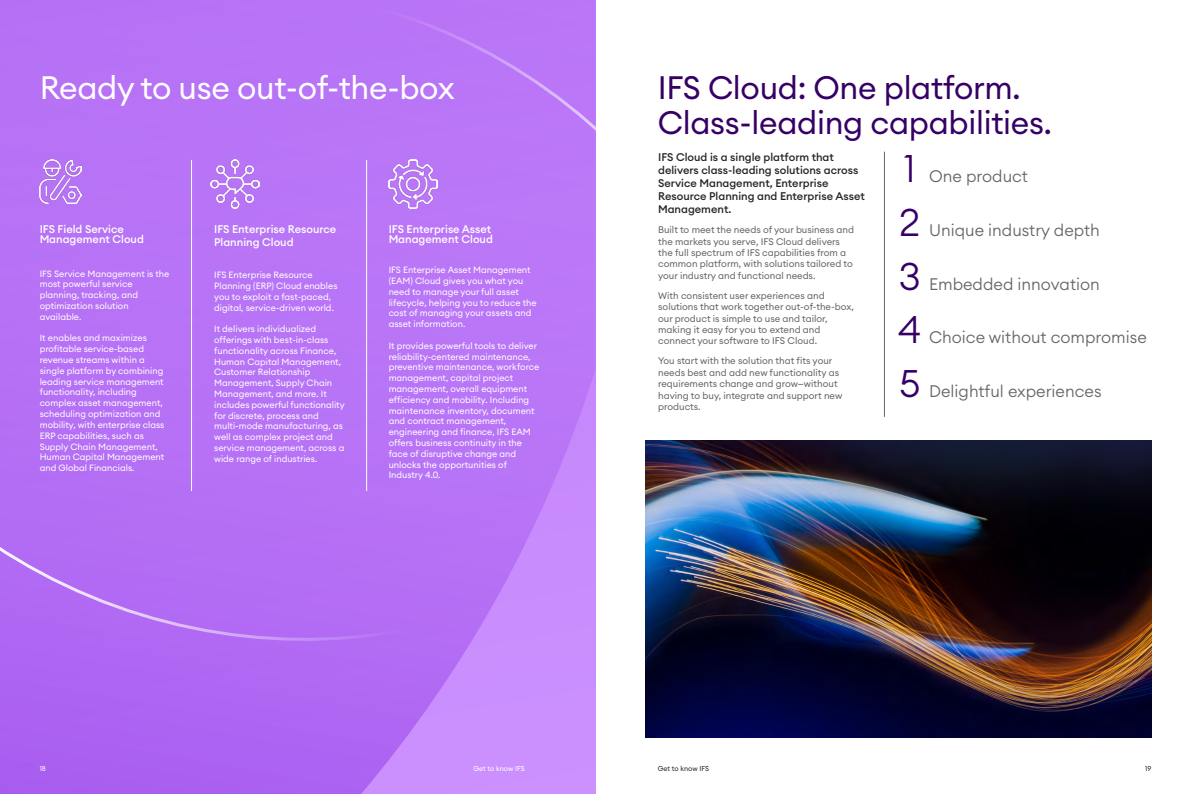
<style>
.page{position:relative;width:1191px;height:794px;background:#fff}
.page>*{position:absolute;margin:0;border:0;box-sizing:border-box;transform-origin:0 0}
.t1{font:300 38px "Euclid Circular A";color:#360066}
.t2{font:32px/35.2px "Euclid Circular A";letter-spacing:-.01em;color:#360066}
.t3{font:32px "Euclid Circular A";letter-spacing:-.01em;color:#fff}
.t4{font:300 16.5px "Euclid Circular A";color:#656565}
.t5{font:500 11px/13.2px "Euclid Circular A";color:#242424}
.t6{font:500 11px/10.5px "Euclid Circular A";color:#fff}
.t7{font:9.5px/11.4px "Euclid Circular A";color:#656565}
.t8{font:9px/10.8px "Euclid Circular A";color:#fff}
.t9{font:7px "Euclid Circular A";color:#fff}
.t10{font:7px "Euclid Circular A";color:#242424}
</style>
<div class="page">
<img style="left:645px;top:713px;width:506px;height:24px">
<img style="left:595px;top:0;width:557px;height:713px">
<svg style="left:0;top:0;width:595px;height:794px;background:#b773f5"></svg>
<hr style="left:191px;top:160px;width:1px;height:331px;background:#fff">
<hr style="left:366px;top:160px;width:1px;height:331px;background:#fff">
<img style="left:40px;top:160px;width:42px;height:44px">
<img style="left:211px;top:160px;width:48px;height:48px">
<img style="left:389px;top:160px;width:48px;height:48px">
<h2 class="t3" style="left:40px;top:67px;width:416px">Ready to use out-of-the-box</h2>
<p class="t6" style="left:40px;top:223px;width:106px">IFS Field Service<br>Management Cloud</p>
<p class="t8" style="left:40px;top:268px;width:131px">IFS Service Management is the most powerful service planning, tracking, and optimization solution available.</p>
<p class="t8" style="left:40px;top:333px;width:126px">It enables and maximizes profitable service-based revenue streams within a single platform by combining leading service management functionality, including complex asset management, scheduling optimization and mobility, with enterprise class<br>ERP capabilities, such as<br>Supply Chain Management,<br>Human Capital Management and Global Financials.</p>
<p class="t6" style="left:214px;top:222px;width:124px;line-height:13.2px">IFS Enterprise Resource<br>Planning Cloud</p>
<p class="t8" style="left:214px;top:269px;width:125px">IFS Enterprise Resource<br>Planning (ERP) Cloud enables you to exploit a fast-paced, digital, service-driven world.</p>
<p class="t8" style="left:214px;top:323px;width:132px">It delivers individualized offerings with best-in-class functionality across Finance,<br>Human Capital Management,<br>Customer Relationship<br>Management, Supply Chain<br>Management, and more. It includes powerful functionality for discrete, process and multi-mode manufacturing, as well as complex project and service management, across a wide range of industries.</p>
<p class="t6" style="left:389px;top:223px;width:106px">IFS Enterprise Asset<br>Management Cloud</p>
<p class="t8" style="left:389px;top:264px;width:149px">IFS Enterprise Asset Management (EAM) Cloud gives you what you need to manage your full asset lifecycle, helping you to reduce the cost of managing your assets and asset information.</p>
<p class="t8" style="left:389px;top:340px;width:152px">It provides powerful tools to deliver reliability-centered maintenance, preventive maintenance, workforce management, capital project management, overall equipment efficiency and mobility. Including maintenance inventory, document and contract management, engineering and finance, IFS EAM offers business continuity in the face of disruptive change and unlocks the opportunities of<br>Industry 4.0.</p>
<p class="t9" style="left:40px;top:764px;width:8px">18</p>
<p class="t9" style="left:473px;top:764px;width:53px">Get to know IFS</p>
<h2 class="t2" style="left:658px;top:70px;width:395px">IFS Cloud: One platform.<br>Class-leading capabilities.</h2>
<p class="t5" style="left:658px;top:150px;width:208px">IFS Cloud is a single platform that delivers class-leading solutions across<br>Service Management, Enterprise<br>Resource Planning and Enterprise Asset<br>Management.</p>
<p class="t7" style="left:658px;top:224px;width:197px">Built to meet the needs of your business and the markets you serve, IFS Cloud delivers the full spectrum of IFS capabilities from a common platform, with solutions tailored to your industry and functional needs.</p>
<p class="t7" style="left:658px;top:290px;width:197px">With consistent user experiences and solutions that work together out-of-the-box, our product is simple to use and tailor, making it easy for you to extend and connect your software to IFS Cloud.</p>
<p class="t7" style="left:658px;top:355px;width:186px">You start with the solution that fits your needs best and add new functionality as requirements change and grow—without having to buy, integrate and support new products.</p>
<h1 class="t1" style="left:904px;top:144px;width:13px">1</h1>
<h1 class="t1" style="left:899px;top:198px;width:23px">2</h1>
<h1 class="t1" style="left:898px;top:252px;width:23px">3</h1>
<h3 class="t4" style="left:929px;top:166px;width:100px">One product</h3>
<h3 class="t4" style="left:929px;top:219px;width:172px">Unique industry depth</h3>
<h3 class="t4" style="left:929px;top:273px;width:172px">Embedded innovation</h3>
<h1 class="t1" style="left:898px;top:305px;width:25px">4</h1>
<h1 class="t1" style="left:899px;top:359px;width:22px">5</h1>
<h3 class="t4" style="left:929px;top:327px;width:219px">Choice without compromise</h3>
<h3 class="t4" style="left:929px;top:380px;width:174px">Delightful experiences</h3>
<p class="t10" style="left:658px;top:764px;width:53px">Get to know IFS</p>
<p class="t10" style="left:1145px;top:764px;width:8px">19</p>
</div>
